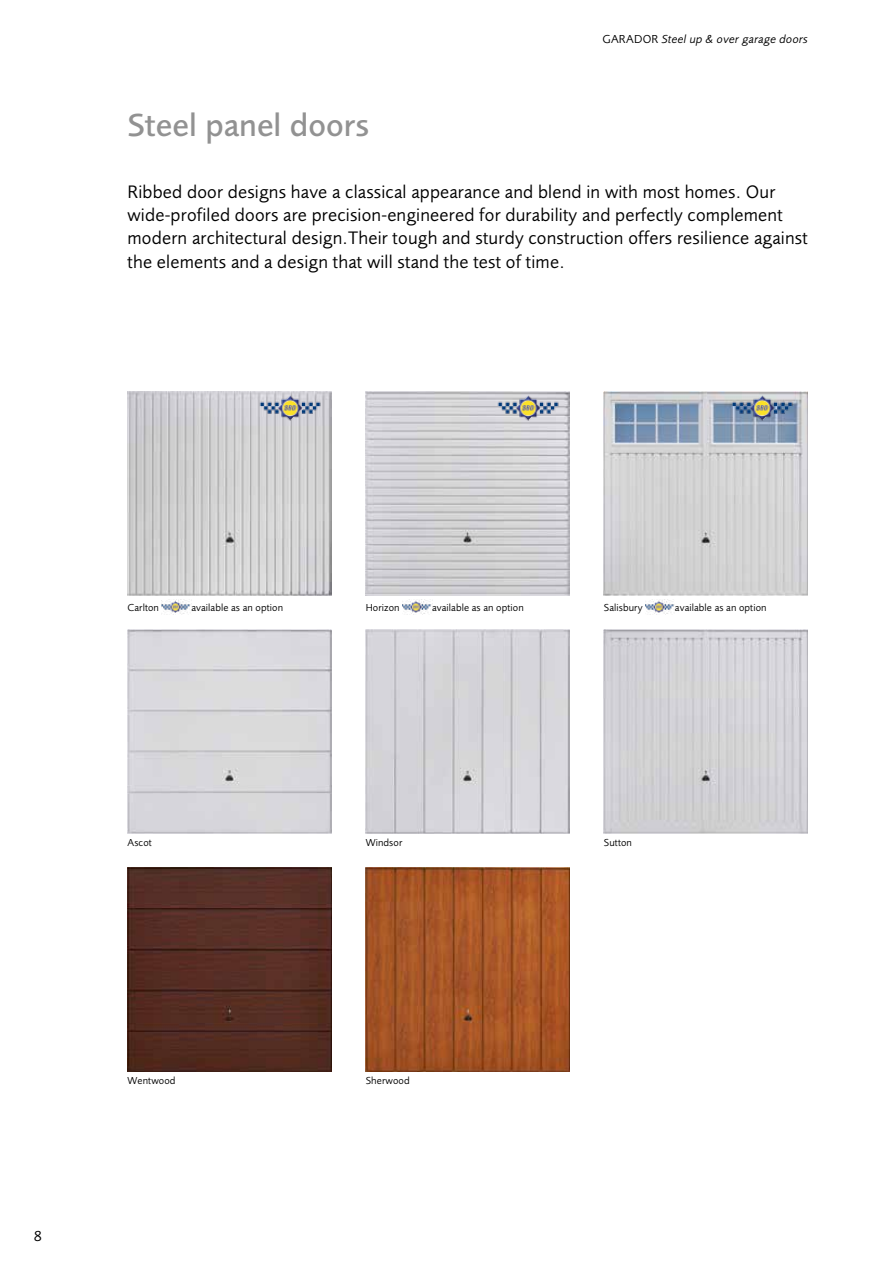
<style>
.page{position:relative;width:893px;height:1263px;background:#fff}
.page>*{position:absolute;margin:0;border:0;box-sizing:border-box;transform-origin:0 0}
.t1{font:500 33px "Foundry Sans";color:#929292}
.t2{font:18.75px/23.4px "Foundry Sans";letter-spacing:.01em;color:#000}
.t3{font:15px "Foundry Sans";color:#000}
.t4{font:italic 12px "Foundry Sans";letter-spacing:.02em;color:#000}
.t5{font:10.5px "Foundry Sans";letter-spacing:.01em;color:#000}
.s1{font-style:normal}
</style>
<div class="page">
<img style="left:128px;top:391px;width:204px;height:204px">
<img style="left:604px;top:629px;width:204px;height:204px">
<img style="left:366px;top:391px;width:204px;height:204px">
<img style="left:255px;top:395px;width:72px;height:30px">
<img style="left:493px;top:395px;width:73px;height:30px">
<img style="left:604px;top:391px;width:204px;height:204px">
<img style="left:162px;top:600px;width:29px;height:14px">
<img style="left:402px;top:600px;width:30px;height:14px">
<img style="left:645px;top:600px;width:30px;height:14px">
<img style="left:727px;top:395px;width:72px;height:30px">
<img style="left:366px;top:629px;width:204px;height:204px">
<img style="left:128px;top:629px;width:204px;height:204px">
<img style="left:366px;top:867px;width:204px;height:204px">
<img style="left:128px;top:867px;width:204px;height:204px">
<h1 class="t1" style="left:128px;top:106px;width:243px">Steel panel doors</h1>
<p class="t4" style="left:603px;top:32px;width:207px"><span class="s1">GARADOR</span> Steel up &amp; over garage doors</p>
<p class="t2" style="left:128px;top:180px;width:682px">Ribbed door designs have a classical appearance and blend in with most homes. Our wide-profiled doors are precision-engineered for durability and perfectly complement modern architectural design.Their tough and sturdy construction offers resilience against the elements and a design that will stand the test of time.</p>
<p class="t5" style="left:128px;top:602px;width:33px">Carlton</p>
<p class="t5" style="left:191px;top:602px;width:93px">available as an option</p>
<p class="t5" style="left:366px;top:602px;width:36px">Horizon</p>
<p class="t5" style="left:432px;top:602px;width:93px">available as an option</p>
<p class="t5" style="left:604px;top:602px;width:40px">Salisbury</p>
<p class="t5" style="left:675px;top:602px;width:93px">available as an option</p>
<p class="t5" style="left:128px;top:836px;width:26px">Ascot</p>
<p class="t5" style="left:366px;top:836px;width:38px">Windsor</p>
<p class="t5" style="left:604px;top:836px;width:30px">Sutton</p>
<p class="t3" style="left:34px;top:1228px;width:9px">8</p>
<p class="t5" style="left:128px;top:1074px;width:50px">Wentwood</p>
<p class="t5" style="left:366px;top:1074px;width:45px">Sherwood</p>
</div>
